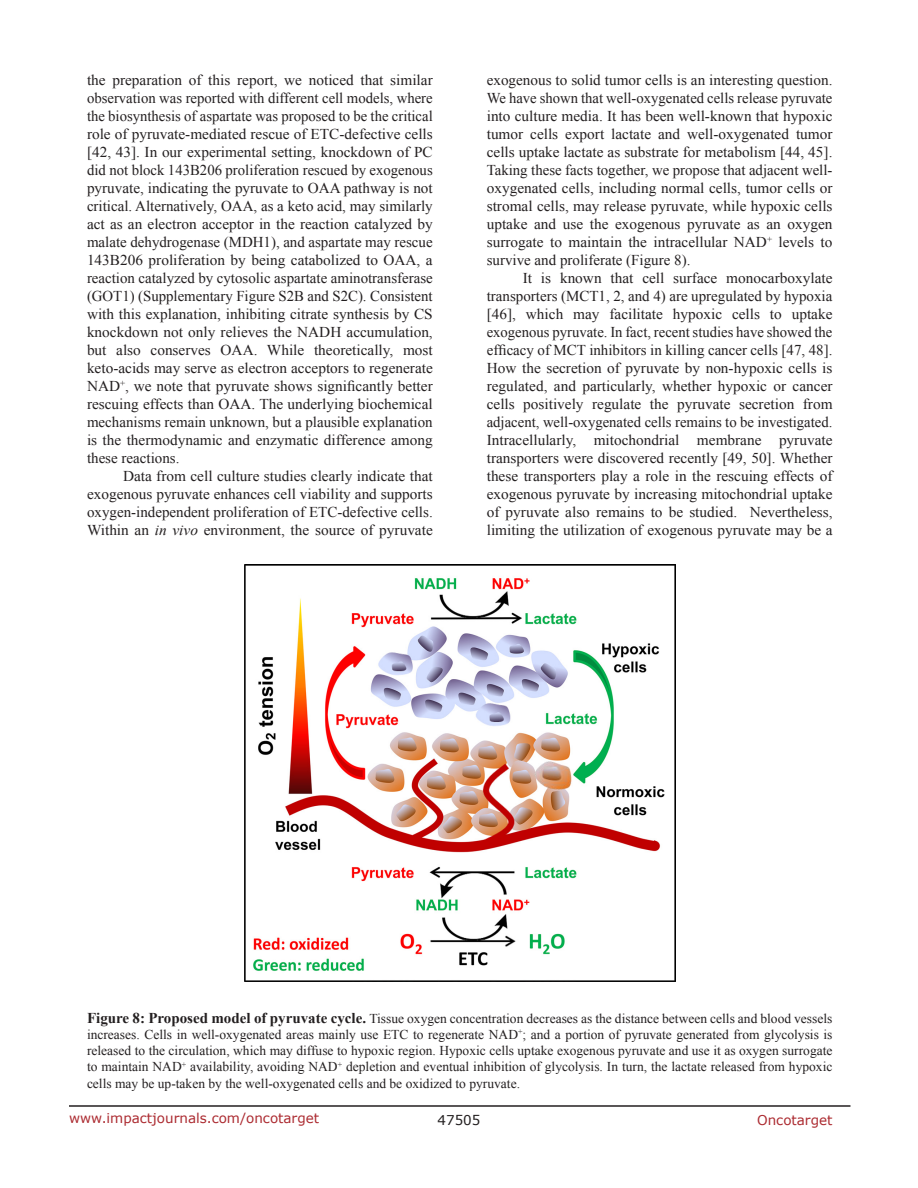
<style>
.page{position:relative;width:918px;height:1188px;background:#fff}
.page>*{position:absolute;margin:0;border:0;box-sizing:border-box;transform-origin:0 0}
.t1{font:15px/18px "Times New Roman";color:#231f20;text-align:justify}
.t2{font:13.5px/16.2px "Times New Roman";color:#231f20;text-align:justify}
.t3{font:13.5px "Verdana";color:#ac2b31}
.t4{font:13.5px "Verdana";color:#231f20}
.s1{font-style:italic}
.s2{font-weight:700;font-size:15px}
</style>
<div class="page">
<hr style="left:69px;top:1105px;width:781px;height:2px;background:#231f20">
<img style="left:245px;top:564px;width:431px;height:417px">
<p class="t1" style="left:87px;top:71px;width:347px">the preparation of this report, we noticed that similar observation was reported with different cell models, where the biosynthesis of aspartate was proposed to be the critical role of pyruvate-mediated rescue of ETC-defective cells [42, 43]. In our experimental setting, knockdown of PC did not block 143B206 proliferation rescued by exogenous pyruvate, indicating the pyruvate to OAA pathway is not critical. Alternatively, OAA, as a keto acid, may similarly act as an electron acceptor in the reaction catalyzed by malate dehydrogenase (MDH1), and aspartate may rescue 143B206 proliferation by being catabolized to OAA, a reaction catalyzed by cytosolic aspartate aminotransferase (GOT1) (Supplementary Figure S2B and S2C). Consistent with this explanation, inhibiting citrate synthesis by CS knockdown not only relieves the NADH accumulation, but also conserves OAA. While theoretically, most keto-acids may serve as electron acceptors to regenerate NAD<sup>+</sup>, we note that pyruvate shows significantly better rescuing effects than OAA. The underlying biochemical mechanisms remain unknown, but a plausible explanation is the thermodynamic and enzymatic difference among these reactions.</p>
<p class="t1" style="left:87px;top:467px;width:347px;text-indent:36px">Data from cell culture studies clearly indicate that exogenous pyruvate enhances cell viability and supports oxygen-independent proliferation of ETC-defective cells.<br>Within an <span class="s1">in vivo</span> environment, the source of pyruvate</p>
<p class="t1" style="left:487px;top:71px;width:347px">exogenous to solid tumor cells is an interesting question.<br>We have shown that well-oxygenated cells release pyruvate into culture media. It has been well-known that hypoxic tumor cells export lactate and well-oxygenated tumor cells uptake lactate as substrate for metabolism [44, 45].<br>Taking these facts together, we propose that adjacent well&shy;oxygenated cells, including normal cells, tumor cells or stromal cells, may release pyruvate, while hypoxic cells uptake and use the exogenous pyruvate as an oxygen surrogate to maintain the intracellular NAD<sup>+</sup> levels to survive and proliferate (Figure 8).</p>
<p class="t1" style="left:487px;top:269px;width:347px;text-indent:36px">It is known that cell surface monocarboxylate transporters (MCT1, 2, and 4) are upregulated by hypoxia [46], which may facilitate hypoxic cells to uptake exogenous pyruvate. In fact, recent studies have showed the efficacy of MCT inhibitors in killing cancer cells [47, 48].<br>How the secretion of pyruvate by non-hypoxic cells is regulated, and particularly, whether hypoxic or cancer cells positively regulate the pyruvate secretion from adjacent, well-oxygenated cells remains to be investigated.<br>Intracellularly, mitochondrial membrane pyruvate transporters were discovered recently [49, 50]. Whether these transporters play a role in the rescuing effects of exogenous pyruvate by increasing mitochondrial uptake of pyruvate also remains to be studied. Nevertheless, limiting the utilization of exogenous pyruvate may be a</p>
<p class="t2" style="left:87px;top:1010px;width:747px"><span class="s2">Figure 8: Proposed model of pyruvate cycle.</span> Tissue oxygen concentration decreases as the distance between cells and blood vessels increases. Cells in well-oxygenated areas mainly use ETC to regenerate NAD<sup>+</sup>; and a portion of pyruvate generated from glycolysis is released to the circulation, which may diffuse to hypoxic region. Hypoxic cells uptake exogenous pyruvate and use it as oxygen surrogate to maintain NAD<sup>+</sup> availability, avoiding NAD<sup>+</sup> depletion and eventual inhibition of glycolysis. In turn, the lactate released from hypoxic cells may be up-taken by the well-oxygenated cells and be oxidized to pyruvate.</p>
<p class="t3" style="left:69px;top:1109px;width:252px">www.impactjournals.com/oncotarget</p>
<p class="t4" style="left:438px;top:1111px;width:44px">47505</p>
<p class="t3" style="left:757px;top:1111px;width:77px">Oncotarget</p>
</div>
